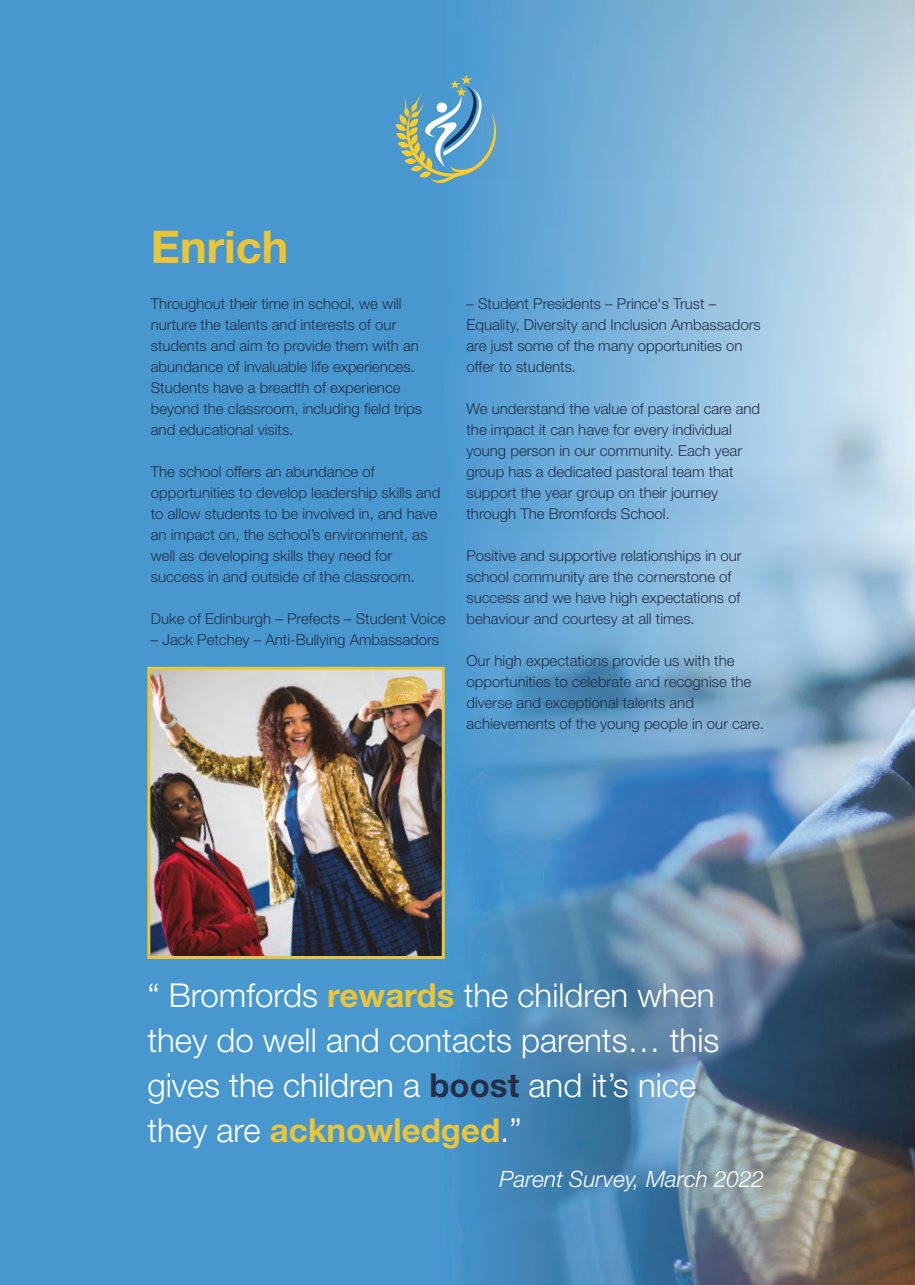
<style>
.page{position:relative;width:915px;height:1285px;background:#fff}
.page>*{position:absolute;margin:0;border:0;box-sizing:border-box;transform-origin:0 0}
.t1{font:700 45px "Helvetica Neue";color:#ebc536}
.t2{font:300 33px/45px "Helvetica Neue";color:#fff}
.t3{font:italic 300 22.5px "Helvetica Neue";color:#fff}
.t4{font:300 15px/21px "Helvetica Neue";color:#24304a}
.s1{font-weight:700;color:#ebc536}
.s2{font-weight:700;color:#24304a}
</style>
<div class="page">
<img style="left:443px;top:0;width:471px;height:1284px">
<div style="left:0;top:0;width:443px;height:1284px;background:#4898cf"></div>
<img style="left:151px;top:670px;width:289px;height:284px">
<div style="left:147px;top:666px;width:297px;height:292px;border:3px solid #ebc536"></div>
<svg style="left:395px;top:75px;width:101px;height:108px"></svg>
<h1 class="t1" style="left:151px;top:231px;width:139px">Enrich</h1>
<p class="t4" style="left:151px;top:294px;width:272px">Throughout their time in school, we will nurture the talents and interests of our students and aim to provide them with an abundance of invaluable life experiences.<br>Students have a breadth of experience beyond the classroom, including field trips and educational visits.</p>
<p class="t4" style="left:151px;top:462px;width:291px">The school offers an abundance of opportunities to develop leadership skills and to allow students to be involved in, and have an impact on, the school’s environment, as well as developing skills they need for success in and outside of the classroom.</p>
<p class="t4" style="left:151px;top:609px;width:296px">Duke of Edinburgh – Prefects – Student Voice</p>
<p class="t4" style="left:151px;top:630px;width:290px">– Jack Petchey – Anti-Bullying Ambassadors</p>
<p class="t4" style="left:466px;top:294px;width:295px">– Student Presidents – Prince's Trust – Equality, Diversity and Inclusion Ambassadors are just some of the many opportunities on offer to students.</p>
<p class="t4" style="left:466px;top:399px;width:295px">We understand the value of pastoral care and the impact it can have for every individual young person in our community. Each year group has a dedicated pastoral team that support the year group on their journey through The Bromfords School.</p>
<p class="t4" style="left:466px;top:546px;width:276px">Positive and supportive relationships in our school community are the cornerstone of success and we have high expectations of behaviour and courtesy at all times.</p>
<p class="t4" style="left:466px;top:651px;width:299px">Our high expectations provide us with the opportunities to celebrate and recognise the diverse and exceptional talents and achievements of the young people in our care.</p>
<h2 class="t2" style="left:147px;top:975px;width:573px">“ Bromfords <span class="s1">rewards</span> the children when they do well and contacts parents… this gives the children a <span class="s2">boost</span> and it’s nice they are <span class="s1">acknowledged</span>.”</h2>
<h3 class="t3" style="left:499px;top:1170px;width:266px">Parent Survey, March 2022</h3>
</div>
